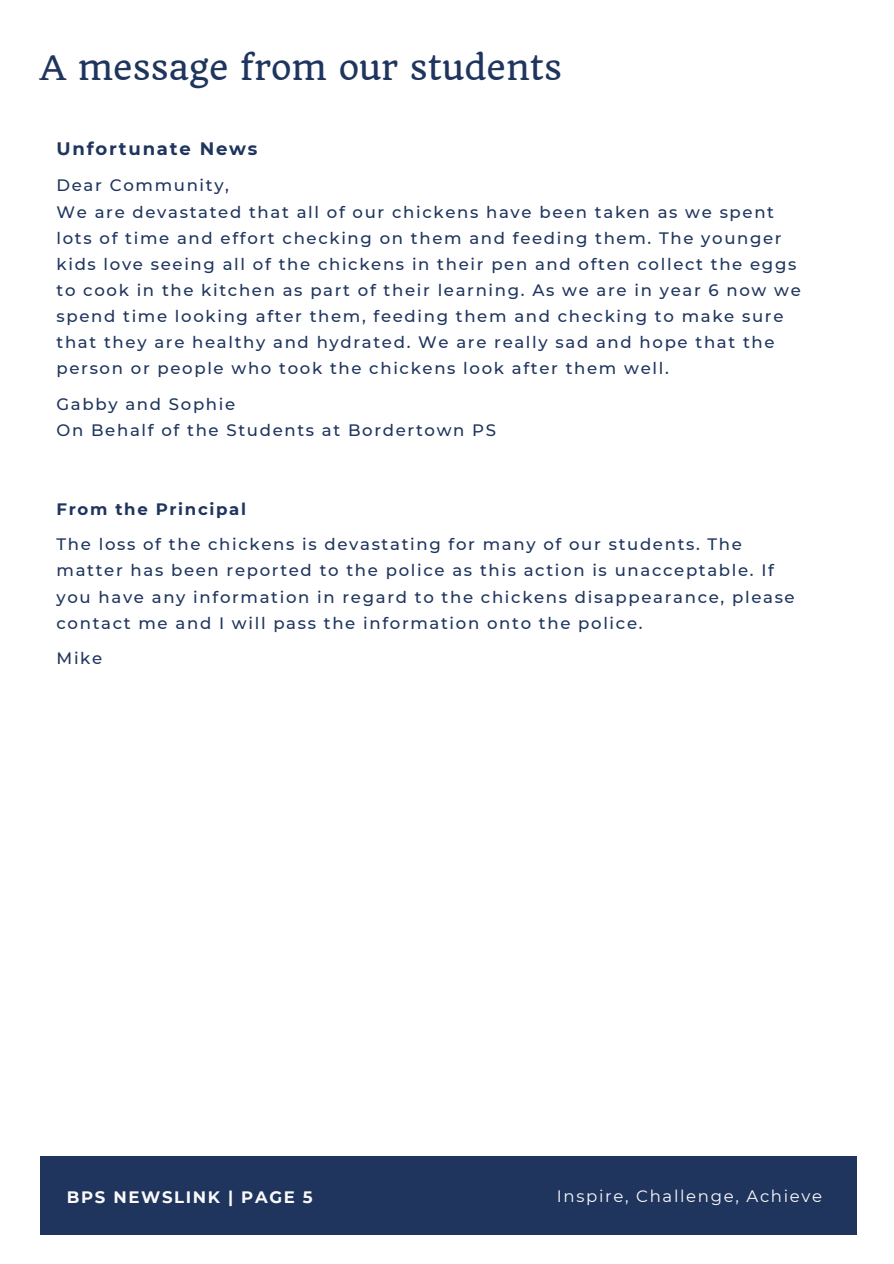
<style>
.page{position:relative;width:894px;height:1264px;background:#fff}
.page>*{position:absolute;margin:0;border:0;box-sizing:border-box;transform-origin:0 0}
.t1{font:33.15px "Quando";color:#1f355e}
.t2{font:700 18px "Montserrat";letter-spacing:.1em;color:#1f355e}
.t3{font:500 16.5px/26.1px "Montserrat";letter-spacing:.1em;color:#1f355e}
.t4{font:16.5px "Montserrat";letter-spacing:.1em;color:#fafafa}
.t5{font:700 16.5px "Montserrat";letter-spacing:.1em;color:#fafafa}
.t6{font:700 16.5px "Montserrat";letter-spacing:.1em;color:#1f355e}
</style>
<div class="page">
<div style="left:40px;top:1156px;width:816px;height:78px;background:#1f355e"></div>
<h1 class="t1" style="left:40px;top:48px;width:524px">A message from our students</h1>
<p class="t2" style="left:57px;top:137px;width:202px">Unfortunate News</p>
<p class="t3" style="left:57px;top:172px;width:745px">Dear Community,<br>We are devastated that all of our chickens have been taken as we spent lots of time and effort checking on them and feeding them. The younger kids love seeing all of the chickens in their pen and often collect the eggs to cook in the kitchen as part of their learning. As we are in year 6 now we spend time looking after them, feeding them and checking to make sure that they are healthy and hydrated. We are really sad and hope that the person or people who took the chickens look after them well.</p>
<p class="t3" style="left:57px;top:391px;width:441px">Gabby and Sophie<br>On Behalf of the Students at Bordertown PS</p>
<p class="t6" style="left:57px;top:498px;width:191px">From the Principal</p>
<p class="t3" style="left:57px;top:531px;width:739px">The loss of the chickens is devastating for many of our students. The matter has been reported to the police as this action is unacceptable. If you have any information in regard to the chickens disappearance, please contact me and I will pass the information onto the police.</p>
<p class="t3" style="left:57px;top:645px;width:47px">Mike</p>
<p class="t5" style="left:67px;top:1186px;width:247px">BPS NEWSLINK | PAGE 5</p>
<p class="t4" style="left:556px;top:1186px;width:267px">Inspire, Challenge, Achieve</p>
</div>
